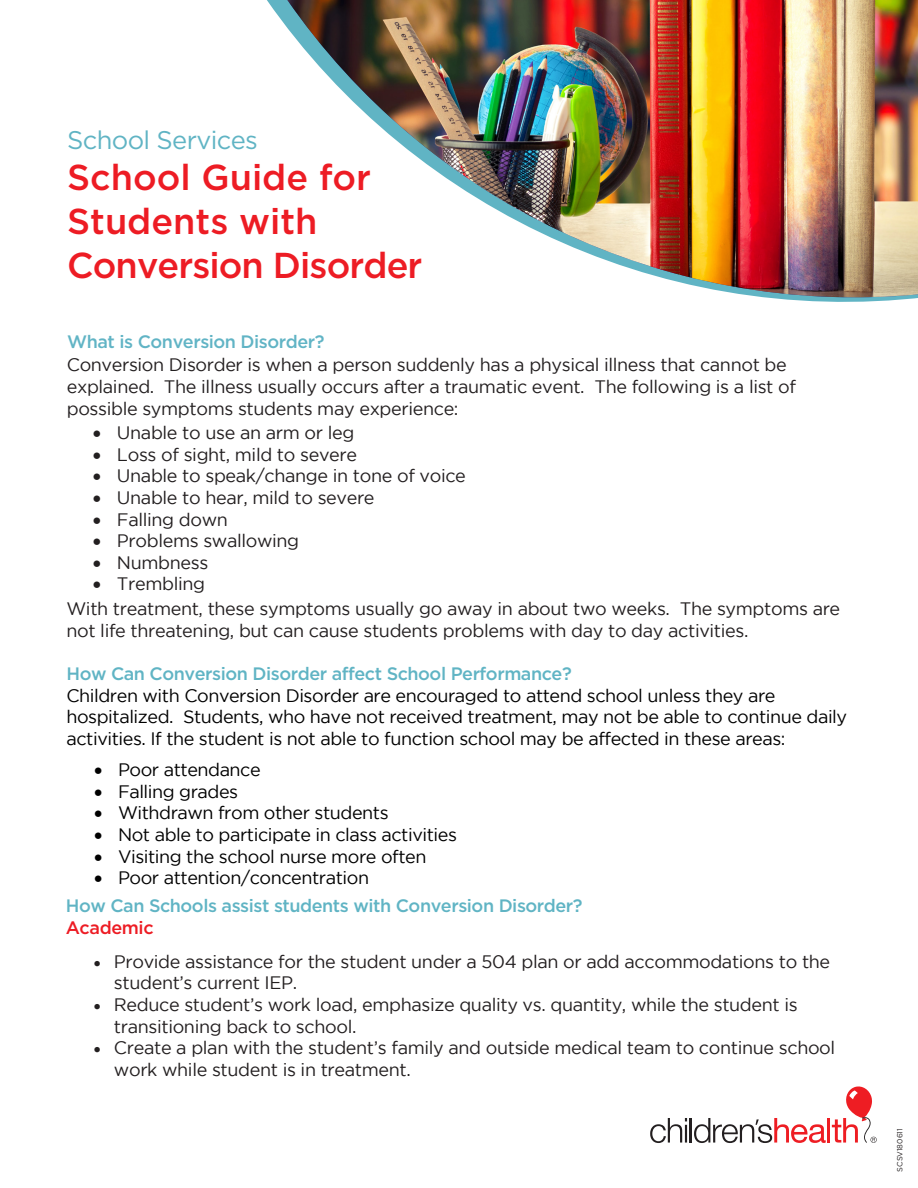
<style>
.page{position:relative;width:918px;height:1188px;background:#fff}
.page>*{position:absolute;margin:0;border:0;box-sizing:border-box;transform-origin:0 0}
.t1{font:500 36px/44px "Gotham";color:#ed1c24}
.t2{font:25.5px "Gotham";letter-spacing:-.025em;color:#60b4c4}
.t3{font:18px/21.6px "Gotham";letter-spacing:-.02em;color:#231f20}
.t4{font:18px/21.6px "Gotham";letter-spacing:-.025em;color:#000}
.t5{font:500 18px/28px "Gotham";letter-spacing:-.025em;color:#60b4c4}
.t6{font:500 18px "Gotham";letter-spacing:-.025em;color:#61b4c5}
.t7{font:500 18px "Gotham";letter-spacing:-.02em;color:#ed1c24}
.t8{font:7.5px "Gotham";color:#231f20}
.s1{font-weight:500;color:#60b4c4}
.s2{color:#000}
.s3{font-weight:400;color:#000}
</style>
<div class="page">
<hr style="left:827px;top:1118px;width:3px;height:25px;background:#ee1d23">
<svg style="left:832px;top:1086px;width:45px;height:57px"></svg>
<svg style="left:650px;top:1118px;width:37px;height:25px"></svg>
<hr style="left:690px;top:1118px;width:2px;height:25px;background:#231f20">
<svg style="left:694px;top:1118px;width:132px;height:25px"></svg>
<img style="left:287px;top:0;width:631px;height:302px">
<p class="t2" style="left:67px;top:124px;width:192px">School Services</p>
<p class="t1" style="left:67px;top:155px;width:357px">School Guide for<br>Students with<br>Conversion Disorder</p>
<p class="t6" style="left:67px;top:330px;width:259px">What is Conversion Disorder?</p>
<p class="t3" style="left:67px;top:354px;width:731px">Conversion Disorder is when a person suddenly has a physical illness that cannot be explained. The illness usually occurs after a traumatic event. The following is a list of possible symptoms students may experience:</p>
<p class="t3" style="left:93px;top:422px;width:263px">• Unable to use an arm or leg</p>
<p class="t3" style="left:93px;top:443px;width:266px">• Loss of sight, mild to severe</p>
<p class="t3" style="left:93px;top:465px;width:374px">• Unable to speak/change in tone of voice</p>
<p class="t3" style="left:93px;top:487px;width:283px">• Unable to hear, mild to severe</p>
<p class="t3" style="left:93px;top:508px;width:136px">• Falling down</p>
<p class="t3" style="left:93px;top:530px;width:208px">• Problems swallowing</p>
<p class="t3" style="left:93px;top:551px;width:117px">• Numbness</p>
<p class="t3" style="left:66px;top:571px;width:775px;line-height:24.9px;text-indent:27px">• Trembling<br>With treatment, these symptoms usually go away in about two weeks. The symptoms are</p>
<p class="t3" style="left:66px;top:619px;width:684px">not life threatening, but can cause students problems with day to day activities.</p>
<p class="t4" style="left:66px;top:663px;width:782px"><span class="s1">How Can Conversion Disorder affect School Performance?<br></span>Children with Conversion Disorder are encouraged to attend school unless they are hospitalized. Students, who have not received treatment, may not be able to continue daily activities. If the student is not able to function school may be affected in these areas:</p>
<p class="t4" style="left:94px;top:759px;width:168px">• Poor attendance</p>
<p class="t4" style="left:94px;top:780px;width:146px">• Falling grades</p>
<p class="t4" style="left:94px;top:802px;width:296px">• Withdrawn from other students</p>
<p class="t4" style="left:94px;top:823px;width:365px">• Not able to participate in class activities</p>
<p class="t4" style="left:94px;top:845px;width:334px">• Visiting the school nurse more often</p>
<p class="t5" style="left:66px;top:863px;width:518px;text-indent:28px"><span class="s2">•</span> <span class="s3">Poor attention/concentration<br></span>How Can Schools assist students with Conversion Disorder?</p>
<p class="t7" style="left:66px;top:916px;width:89px">Academic</p>
<p class="t3" style="left:114px;top:950px;width:718px;text-indent:-20px">• Provide assistance for the student under a 504 plan or add accommodations to the student’s current IEP.</p>
<p class="t3" style="left:114px;top:994px;width:685px;text-indent:-20px">• Reduce student’s work load, emphasize quality vs. quantity, while the student is transitioning back to school.</p>
<p class="t3" style="left:114px;top:1037px;width:723px;text-indent:-20px">• Create a plan with the student’s family and outside medical team to continue school work while student is in treatment.</p>
<p class="t8" style="left:895px;top:1172px;width:45px;rotate:-90deg">SCSV180611</p>
</div>
